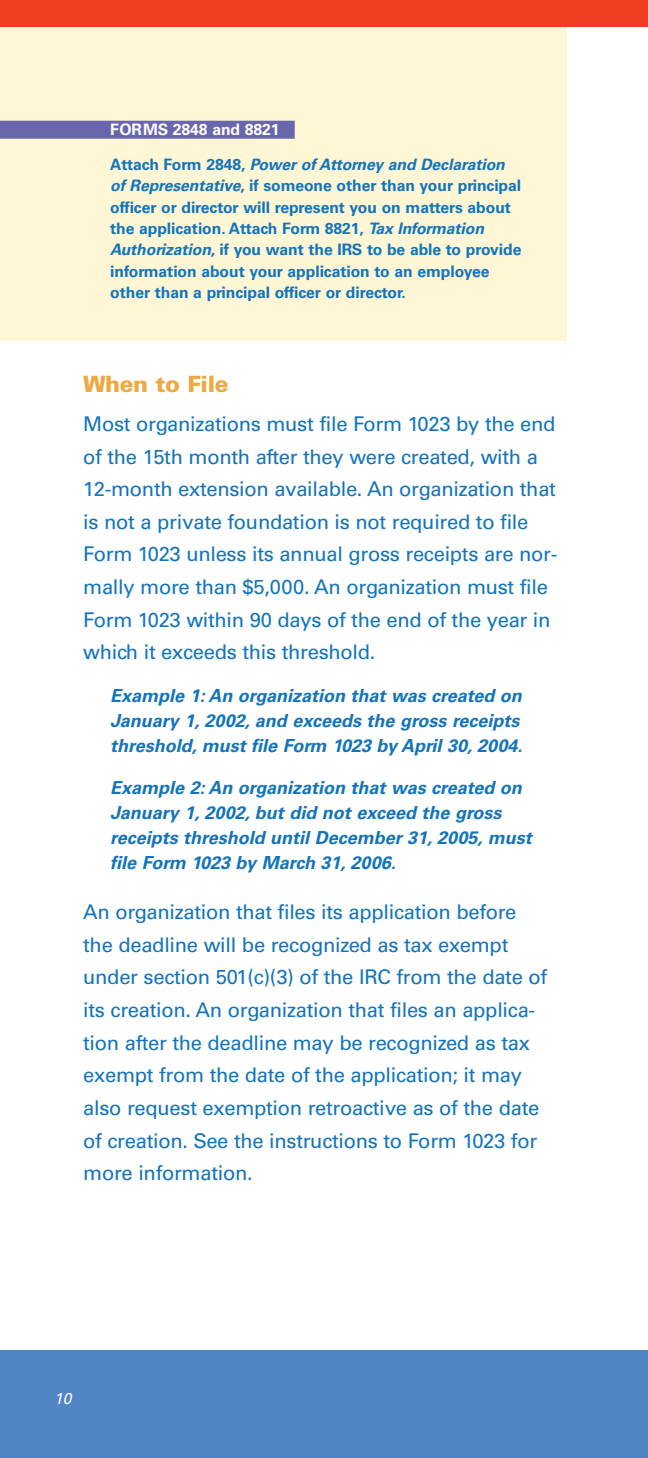
<style>
.page{position:relative;width:648px;height:1458px;background:#fff}
.page>*{position:absolute;margin:0;border:0;box-sizing:border-box;transform-origin:0 0}
.t1{font:900 22.5px "Univers";letter-spacing:-.02em;color:#eda942}
.t2{font:20.25px/32.6px "Univers";letter-spacing:-.015em;color:#1374bb}
.t3{font:italic 700 18px/24.8px "Univers";color:#1374bb}
.t4{font:700 15.75px/21.4px "Univers";letter-spacing:-.005em;color:#1374bb}
.t5{font:700 15.75px "Univers";letter-spacing:-.005em;color:#fff}
.t6{font:italic 15.75px "Univers";color:#fff}
.s1{font-style:italic}
</style>
<div class="page">
<div style="left:0;top:1350px;width:648px;height:108px;background:#5084c4"></div>
<div style="left:0;top:0;width:567px;height:341px;background:#fef6d4"></div>
<div style="left:0;top:0;width:648px;height:27px;background:#ef3e22"></div>
<div style="left:0;top:121px;width:295px;height:18px;background:#6a66ae"></div>
<p class="t5" style="left:110px;top:124px;width:171px">FORMS 2848 and 8821</p>
<p class="t4" style="left:110px;top:155px;width:413px">Attach Form 2848, <span class="s1">Power of Attorney and Declaration of Representative</span>, if someone other than your principal officer or director will represent you on matters about the application. Attach Form 8821, <span class="s1">Tax Information Authorization</span>, if you want the IRS to be able to provide information about your application to an employee other than a principal officer or director.</p>
<p class="t1" style="left:83px;top:375px;width:147px">When to File</p>
<p class="t2" style="left:83px;top:409px;width:476px">Most organizations must file Form 1023 by the end of the 15th month after they were created, with a 12-month extension available. An organization that is not a private foundation is not required to file Form 1023 unless its annual gross receipts are nor&shy;mally more than $5,000. An organization must file Form 1023 within 90 days of the end of the year in which it exceeds this threshold.</p>
<p class="t3" style="left:110px;top:685px;width:414px">Example 1: An organization that was created on<br>January 1, 2002, and exceeds the gross receipts threshold, must file Form 1023 by April 30, 2004.</p>
<p class="t3" style="left:110px;top:777px;width:423px">Example 2: An organization that was created on January 1, 2002, but did not exceed the gross receipts threshold until December 31, 2005, must file Form 1023 by March 31, 2006.</p>
<p class="t2" style="left:83px;top:898px;width:465px">An organization that files its application before the deadline will be recognized as tax exempt under section 501(c)(3) of the IRC from the date of its creation. An organization that files an applica&shy;tion after the deadline may be recognized as tax exempt from the date of the application; it may also request exemption retroactive as of the date of creation. See the instructions to Form 1023 for more information.</p>
<p class="t6" style="left:54px;top:1393px;width:19px">10</p>
</div>
